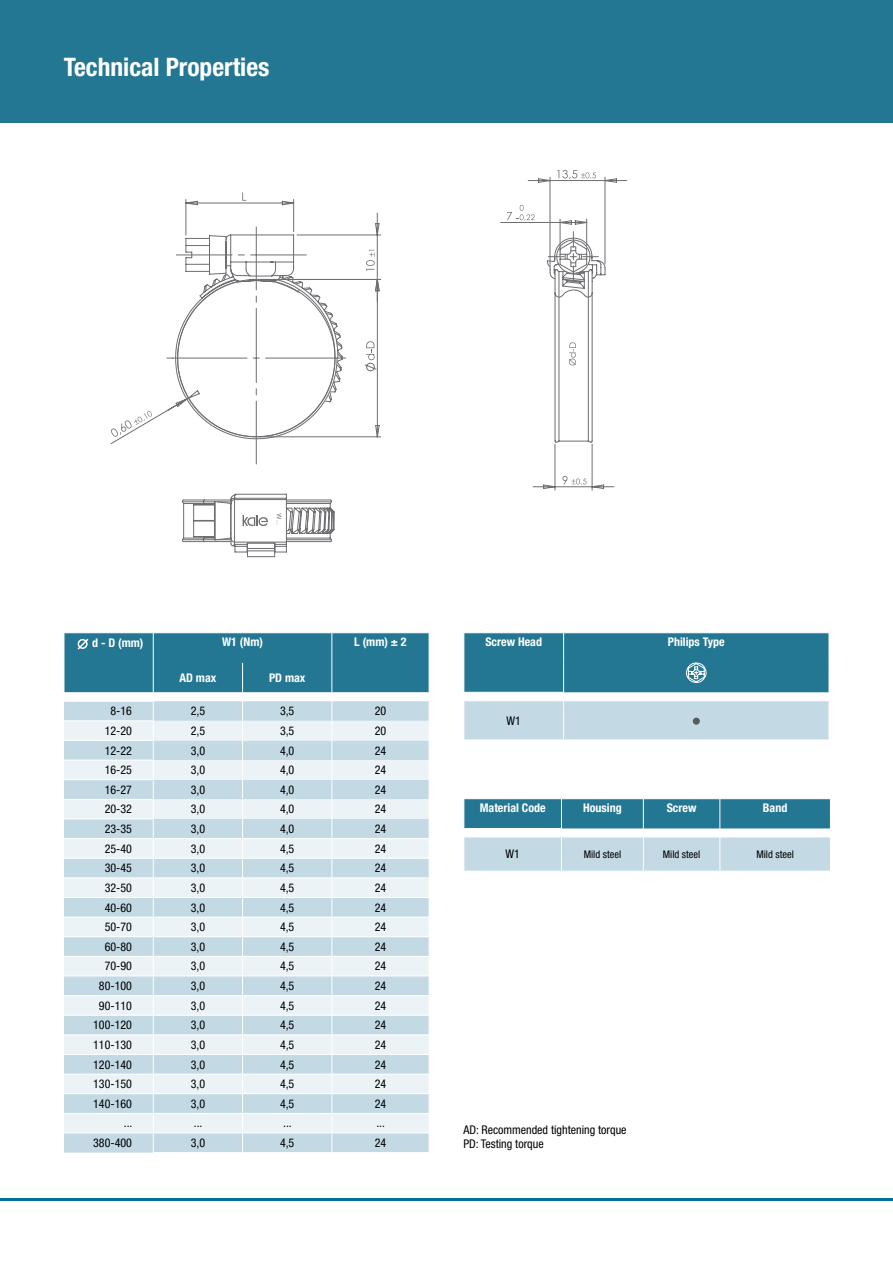
<style>
.page{position:relative;width:893px;height:1263px;background:#fff}
.page>*{position:absolute;margin:0;border:0;box-sizing:border-box;transform-origin:0 0}
.t1{font:700 condensed 25.5px "Helvetica Neue LT Pro";color:#fff}
.t2{font:condensed 12px/14.4px "Helvetica Neue LT Pro";color:#000}
.t3{font:700 condensed 12px "Helvetica Neue LT Pro";color:#fff}
.t4{font:condensed 10.5px "Helvetica Neue LT Pro";color:#000}
</style>
<div class="page">
<hr style="left:0;top:1198px;width:893px;height:2px;background:#006f9a">
<div style="left:0;top:0;width:893px;height:123px;background:#237793"></div>
<svg style="left:255px;top:282px;width:338px;height:183px"></svg>
<svg style="left:110px;top:192px;width:272px;height:253px"></svg>
<svg style="left:500px;top:170px;width:128px;height:112px"></svg>
<svg style="left:532px;top:443px;width:83px;height:48px"></svg>
<svg style="left:569px;top:342px;width:7px;height:23px"></svg>
<svg style="left:181px;top:493px;width:154px;height:64px"></svg>
<svg style="left:64px;top:633px;width:366px;height:519px;background:#c5dae4"></svg>
<svg style="left:464px;top:633px;width:365px;height:107px;background:#72a7ba"></svg>
<div style="left:693px;top:718px;width:7px;height:7px;background:#58595b;border-radius:50%"></div>
<svg style="left:464px;top:799px;width:367px;height:72px;background:#89b5c6"></svg>
<hr style="left:463px;top:836px;width:98px;height:1px;background:#fff">
<hr style="left:561px;top:836px;width:82px;height:1px;background:#fff">
<hr style="left:561px;top:837px;width:1px;height:34px;background:#fff">
<hr style="left:643px;top:836px;width:77px;height:1px;background:#fff">
<hr style="left:643px;top:837px;width:1px;height:34px;background:#fff">
<hr style="left:720px;top:836px;width:111px;height:1px;background:#fff">
<hr style="left:719px;top:837px;width:1px;height:34px;background:#fff">
<hr style="left:830px;top:837px;width:1px;height:34px;background:#fff">
<h1 class="t1" style="left:64px;top:51px;width:207px">Technical Properties</h1>
<p class="t3" style="left:92px;top:636px;width:53px">d - D (mm)</p>
<p class="t3" style="left:222px;top:635px;width:42px">W1 (Nm)</p>
<p class="t3" style="left:354px;top:635px;width:54px">L (mm) ± 2</p>
<p class="t3" style="left:179px;top:671px;width:38px">AD max</p>
<p class="t3" style="left:269px;top:671px;width:38px">PD max</p>
<p class="t2" style="left:110px;top:704px;width:23px">8-16</p>
<p class="t2" style="left:191px;top:704px;width:16px">2,5</p>
<p class="t2" style="left:280px;top:704px;width:16px">3,5</p>
<p class="t2" style="left:375px;top:704px;width:13px">20</p>
<p class="t2" style="left:105px;top:723px;width:29px">12-20</p>
<p class="t2" style="left:191px;top:723px;width:16px">2,5</p>
<p class="t2" style="left:280px;top:723px;width:16px">3,5</p>
<p class="t2" style="left:375px;top:723px;width:13px">20</p>
<p class="t2" style="left:105px;top:743px;width:29px">12-22</p>
<p class="t2" style="left:191px;top:743px;width:16px">3,0</p>
<p class="t2" style="left:280px;top:743px;width:16px">4,0</p>
<p class="t2" style="left:375px;top:743px;width:13px">24</p>
<p class="t2" style="left:105px;top:763px;width:29px">16-25</p>
<p class="t2" style="left:191px;top:763px;width:16px">3,0</p>
<p class="t2" style="left:280px;top:763px;width:16px">4,0</p>
<p class="t2" style="left:375px;top:763px;width:13px">24</p>
<p class="t2" style="left:105px;top:782px;width:29px">16-27</p>
<p class="t2" style="left:191px;top:782px;width:16px">3,0</p>
<p class="t2" style="left:280px;top:782px;width:16px">4,0</p>
<p class="t2" style="left:375px;top:782px;width:13px">24</p>
<p class="t2" style="left:105px;top:802px;width:29px">20-32</p>
<p class="t2" style="left:191px;top:802px;width:16px">3,0</p>
<p class="t2" style="left:280px;top:802px;width:16px">4,0</p>
<p class="t2" style="left:375px;top:802px;width:13px">24</p>
<p class="t2" style="left:105px;top:821px;width:29px">23-35</p>
<p class="t2" style="left:191px;top:821px;width:16px">3,0</p>
<p class="t2" style="left:280px;top:821px;width:16px">4,0</p>
<p class="t2" style="left:375px;top:821px;width:13px">24</p>
<p class="t2" style="left:105px;top:841px;width:29px">25-40</p>
<p class="t2" style="left:191px;top:841px;width:16px">3,0</p>
<p class="t2" style="left:280px;top:841px;width:16px">4,5</p>
<p class="t2" style="left:375px;top:841px;width:13px">24</p>
<p class="t2" style="left:105px;top:861px;width:29px">30-45</p>
<p class="t2" style="left:191px;top:861px;width:16px">3,0</p>
<p class="t2" style="left:280px;top:861px;width:16px">4,5</p>
<p class="t2" style="left:375px;top:861px;width:13px">24</p>
<p class="t2" style="left:105px;top:880px;width:29px">32-50</p>
<p class="t2" style="left:191px;top:880px;width:16px">3,0</p>
<p class="t2" style="left:280px;top:880px;width:16px">4,5</p>
<p class="t2" style="left:375px;top:880px;width:13px">24</p>
<p class="t2" style="left:105px;top:900px;width:29px">40-60</p>
<p class="t2" style="left:191px;top:900px;width:16px">3,0</p>
<p class="t2" style="left:280px;top:900px;width:16px">4,5</p>
<p class="t2" style="left:375px;top:900px;width:13px">24</p>
<p class="t2" style="left:105px;top:920px;width:29px">50-70</p>
<p class="t2" style="left:191px;top:920px;width:16px">3,0</p>
<p class="t2" style="left:280px;top:920px;width:16px">4,5</p>
<p class="t2" style="left:375px;top:920px;width:13px">24</p>
<p class="t2" style="left:105px;top:939px;width:29px">60-80</p>
<p class="t2" style="left:191px;top:939px;width:16px">3,0</p>
<p class="t2" style="left:280px;top:939px;width:16px">4,5</p>
<p class="t2" style="left:375px;top:939px;width:13px">24</p>
<p class="t2" style="left:105px;top:959px;width:29px">70-90</p>
<p class="t2" style="left:191px;top:959px;width:16px">3,0</p>
<p class="t2" style="left:280px;top:959px;width:16px">4,5</p>
<p class="t2" style="left:375px;top:959px;width:13px">24</p>
<p class="t2" style="left:99px;top:978px;width:35px">80-100</p>
<p class="t2" style="left:191px;top:978px;width:16px">3,0</p>
<p class="t2" style="left:280px;top:978px;width:16px">4,5</p>
<p class="t2" style="left:375px;top:978px;width:13px">24</p>
<p class="t2" style="left:99px;top:998px;width:35px">90-110</p>
<p class="t2" style="left:191px;top:998px;width:16px">3,0</p>
<p class="t2" style="left:280px;top:998px;width:16px">4,5</p>
<p class="t2" style="left:375px;top:998px;width:13px">24</p>
<p class="t2" style="left:93px;top:1018px;width:40px">100-120</p>
<p class="t2" style="left:191px;top:1018px;width:16px">3,0</p>
<p class="t2" style="left:280px;top:1018px;width:16px">4,5</p>
<p class="t2" style="left:375px;top:1018px;width:13px">24</p>
<p class="t2" style="left:93px;top:1037px;width:40px">110-130</p>
<p class="t2" style="left:191px;top:1037px;width:16px">3,0</p>
<p class="t2" style="left:280px;top:1037px;width:16px">4,5</p>
<p class="t2" style="left:375px;top:1037px;width:13px">24</p>
<p class="t2" style="left:93px;top:1057px;width:40px">120-140</p>
<p class="t2" style="left:191px;top:1057px;width:16px">3,0</p>
<p class="t2" style="left:280px;top:1057px;width:16px">4,5</p>
<p class="t2" style="left:375px;top:1057px;width:13px">24</p>
<p class="t2" style="left:93px;top:1077px;width:40px">130-150</p>
<p class="t2" style="left:191px;top:1077px;width:16px">3,0</p>
<p class="t2" style="left:280px;top:1077px;width:16px">4,5</p>
<p class="t2" style="left:375px;top:1077px;width:13px">24</p>
<p class="t2" style="left:93px;top:1096px;width:40px">140-160</p>
<p class="t2" style="left:191px;top:1096px;width:16px">3,0</p>
<p class="t2" style="left:280px;top:1096px;width:16px">4,5</p>
<p class="t2" style="left:375px;top:1096px;width:13px">24</p>
<p class="t2" style="left:124px;top:1116px;width:10px">...</p>
<p class="t2" style="left:194px;top:1116px;width:10px">...</p>
<p class="t2" style="left:283px;top:1116px;width:10px">...</p>
<p class="t2" style="left:376px;top:1116px;width:10px">...</p>
<p class="t2" style="left:93px;top:1135px;width:40px">380-400</p>
<p class="t2" style="left:191px;top:1135px;width:16px">3,0</p>
<p class="t2" style="left:280px;top:1135px;width:16px">4,5</p>
<p class="t2" style="left:375px;top:1135px;width:13px">24</p>
<p class="t3" style="left:485px;top:635px;width:58px">Screw Head</p>
<p class="t3" style="left:668px;top:635px;width:59px">Philips Type</p>
<p class="t2" style="left:506px;top:713px;width:16px">W1</p>
<p class="t3" style="left:480px;top:801px;width:67px">Material Code</p>
<p class="t3" style="left:583px;top:801px;width:40px">Housing</p>
<p class="t3" style="left:667px;top:801px;width:31px">Screw</p>
<p class="t3" style="left:763px;top:801px;width:26px">Band</p>
<p class="t2" style="left:505px;top:847px;width:16px">W1</p>
<p class="t4" style="left:584px;top:848px;width:39px">Mild steel</p>
<p class="t4" style="left:663px;top:848px;width:39px">Mild steel</p>
<p class="t4" style="left:756px;top:848px;width:39px">Mild steel</p>
<p class="t2" style="left:463px;top:1122px;width:165px">AD: Recommended tightening torque<br>PD: Testing torque</p>
</div>
